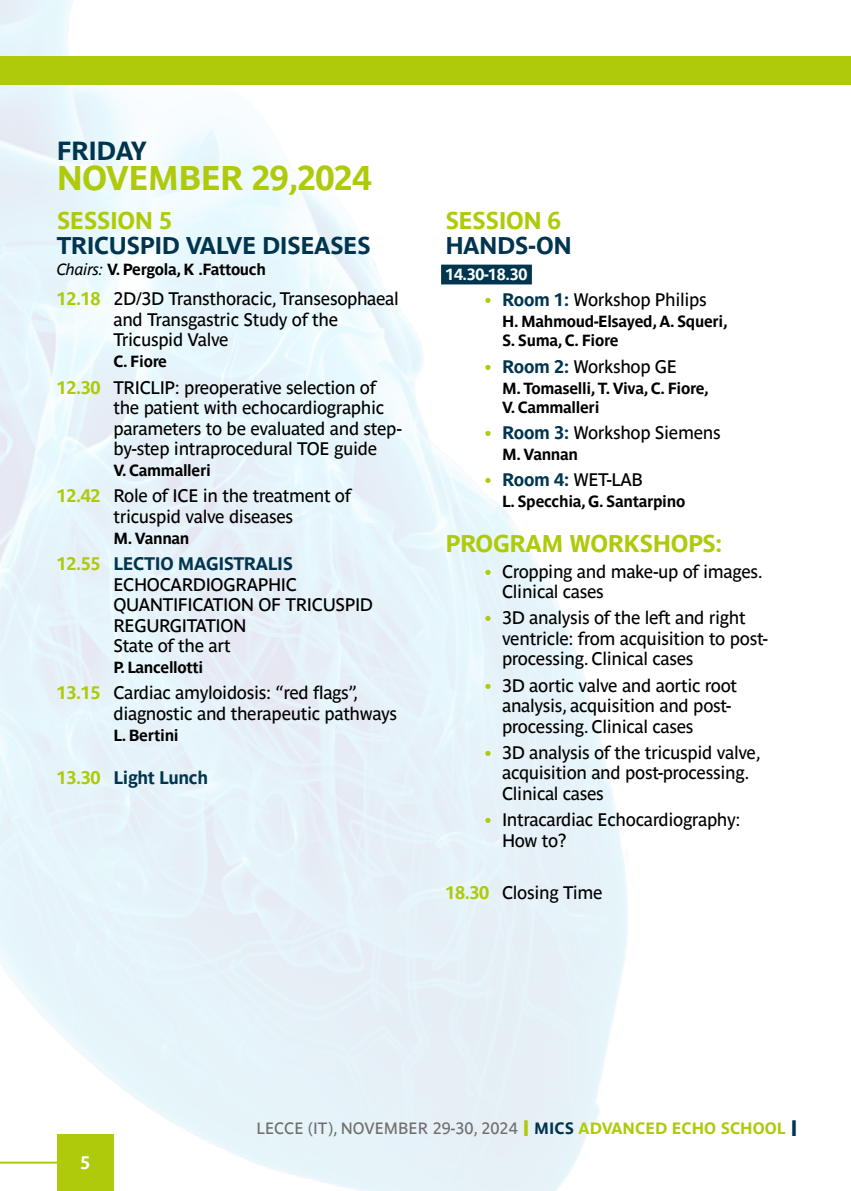
<style>
.page{position:relative;width:851px;height:1191px;background:#fff}
.page>*{position:absolute;margin:0;border:0;box-sizing:border-box;transform-origin:0 0}
.t1{font:700 34px "Parisine Std";letter-spacing:-.02em;color:#afca0b}
.t2{font:700 26px "Parisine Std";letter-spacing:-.02em;color:#00354f}
.t3{font:700 24px "Parisine Std";letter-spacing:-.02em;color:#afca0b}
.t4{font:700 24px "Parisine Std";letter-spacing:-.02em;color:#00354f}
.t5{font:18px/20.6px "Parisine Std";letter-spacing:-.02em;color:#000}
.t6{font:700 18px "Parisine Std";letter-spacing:-.02em;color:#00354f}
.t7{font:700 18px "Parisine Std";color:#fff}
.t8{font:16.2px "Parisine Std";color:#706f6f}
.t9{font:700 16px/19px "Parisine Std";letter-spacing:-.02em;color:#000}
.t10{font:700 16px "Parisine Std";letter-spacing:-.02em;color:#fff}
.s1{font-weight:400;font-style:italic}
.s2{font-weight:700;color:#afca0b}
.s3{font-weight:700;color:#00354f}
.s4{color:#afca0b}
.s5{font-weight:700;font-size:22.2px;color:#afca0b}
.s6{font-weight:700;font-size:22.2px;color:#00354f}
</style>
<div class="page">
<img style="left:0;top:0;width:709px;height:1191px">
<div style="left:0;top:57px;width:850px;height:28px;background:#afca0b"></div>
<div style="left:57px;top:1134px;width:56px;height:57px;background:#afca0b"></div>
<hr style="left:0;top:1161px;width:59px;height:2px;background:#afca0b">
<div style="left:441px;top:265px;width:91px;height:19px;background:#00354f"></div>
<h2 class="t2" style="left:57px;top:136px;width:92px">FRIDAY</h2>
<h1 class="t1" style="left:57px;top:158px;width:316px">NOVEMBER 29,2024</h1>
<h3 class="t3" style="left:57px;top:207px;width:117px">SESSION 5</h3>
<h3 class="t4" style="left:57px;top:232px;width:315px">TRICUSPID VALVE DISEASES</h3>
<p class="t9" style="left:57px;top:260px;width:211px"><span class="s1">Chairs:</span> V. Pergola, K .Fattouch</p>
<p class="t5" style="left:113px;top:289px;width:287px;text-indent:-57px"><span class="s2">12.18</span> 2D/3D Transthoracic, Transesophaeal and Transgastric Study of the<br>Tricuspid Valve</p>
<p class="t9" style="left:113px;top:352px;width:55px">C. Fiore</p>
<p class="t5" style="left:113px;top:377px;width:290px;text-indent:-57px"><span class="s2">12.30</span> TRICLIP: preoperative selection of the patient with echocardiographic parameters to be evaluated and step&shy;by-step intraprocedural TOE guide</p>
<p class="t9" style="left:113px;top:461px;width:99px">V. Cammalleri</p>
<p class="t5" style="left:57px;top:485px;width:296px;text-align:center"><span class="s2">12.42</span> Role of ICE in the treatment of tricuspid valve diseases</p>
<p class="t9" style="left:113px;top:528px;width:78px">M. Vannan</p>
<p class="t5" style="left:113px;top:553px;width:261px;text-indent:-57px"><span class="s2">12.55</span> <span class="s3">LECTIO MAGISTRALIS<br></span>ECHOCARDIOGRAPHIC<br>QUANTIFICATION OF TRICUSPID<br>REGURGITATION<br>State of the art</p>
<p class="t9" style="left:113px;top:658px;width:91px">P. Lancellotti</p>
<p class="t5" style="left:113px;top:682px;width:285px;text-indent:-57px"><span class="s2">13.15</span> Cardiac amyloidosis: “red flags”, diagnostic and therapeutic pathways</p>
<p class="t9" style="left:113px;top:725px;width:67px">L. Bertini</p>
<p class="t6" style="left:57px;top:767px;width:153px"><span class="s4">13.30</span> Light Lunch</p>
<h3 class="t3" style="left:445px;top:207px;width:117px">SESSION 6</h3>
<h3 class="t4" style="left:445px;top:232px;width:128px">HANDS-ON</h3>
<p class="t10" style="left:445px;top:265px;width:83px">14.30-18.30</p>
<p class="t5" style="left:485px;top:290px;width:223px"><span class="s2">•</span> <span class="s3">Room 1:</span> Workshop Philips</p>
<p class="t9" style="left:502px;top:312px;width:227px">H. Mahmoud-Elsayed, A. Squeri,<br>S. Suma, C. Fiore</p>
<p class="t5" style="left:485px;top:356px;width:193px"><span class="s2">•</span> <span class="s3">Room 2:</span> Workshop GE</p>
<p class="t9" style="left:502px;top:378px;width:208px">M. Tomaselli, T. Viva, C. Fiore,<br>V. Cammalleri</p>
<p class="t5" style="left:485px;top:422px;width:237px"><span class="s2">•</span> <span class="s3">Room 3:</span> Workshop Siemens</p>
<p class="t9" style="left:502px;top:444px;width:78px">M. Vannan</p>
<p class="t5" style="left:485px;top:469px;width:159px"><span class="s2">•</span> <span class="s3">Room 4:</span> WET-LAB</p>
<p class="t9" style="left:502px;top:491px;width:185px">L. Specchia, G. Santarpino</p>
<h3 class="t3" style="left:445px;top:529px;width:278px">PROGRAM WORKSHOPS:</h3>
<p class="t5" style="left:502px;top:561px;width:262px;text-indent:-17px"><span class="s2">•</span> Cropping and make-up of images.<br>Clinical cases</p>
<p class="t5" style="left:502px;top:608px;width:267px;text-indent:-17px"><span class="s2">•</span> 3D analysis of the left and right ventricle: from acquisition to post&shy;processing. Clinical cases</p>
<p class="t5" style="left:502px;top:675px;width:236px;text-indent:-17px"><span class="s2">•</span> 3D aortic valve and aortic root analysis, acquisition and post&shy;processing. Clinical cases</p>
<p class="t5" style="left:502px;top:742px;width:260px;text-indent:-17px"><span class="s2">•</span> 3D analysis of the tricuspid valve, acquisition and post-processing.<br>Clinical cases</p>
<p class="t5" style="left:502px;top:809px;width:240px;text-indent:-17px"><span class="s2">•</span> Intracardiac Echocardiography:<br>How to?</p>
<p class="t5" style="left:445px;top:882px;width:159px"><span class="s2">18.30</span> Closing Time</p>
<p class="t7" style="left:80px;top:1152px;width:12px">5</p>
<p class="t8" style="left:256px;top:1119px;width:542px">LECCE (IT), NOVEMBER 29-30, 2024 <span class="s5">I</span> <span class="s3">MICS</span> <span class="s2">ADVANCED ECHO SCHOOL</span> <span class="s6">I</span></p>
</div>
